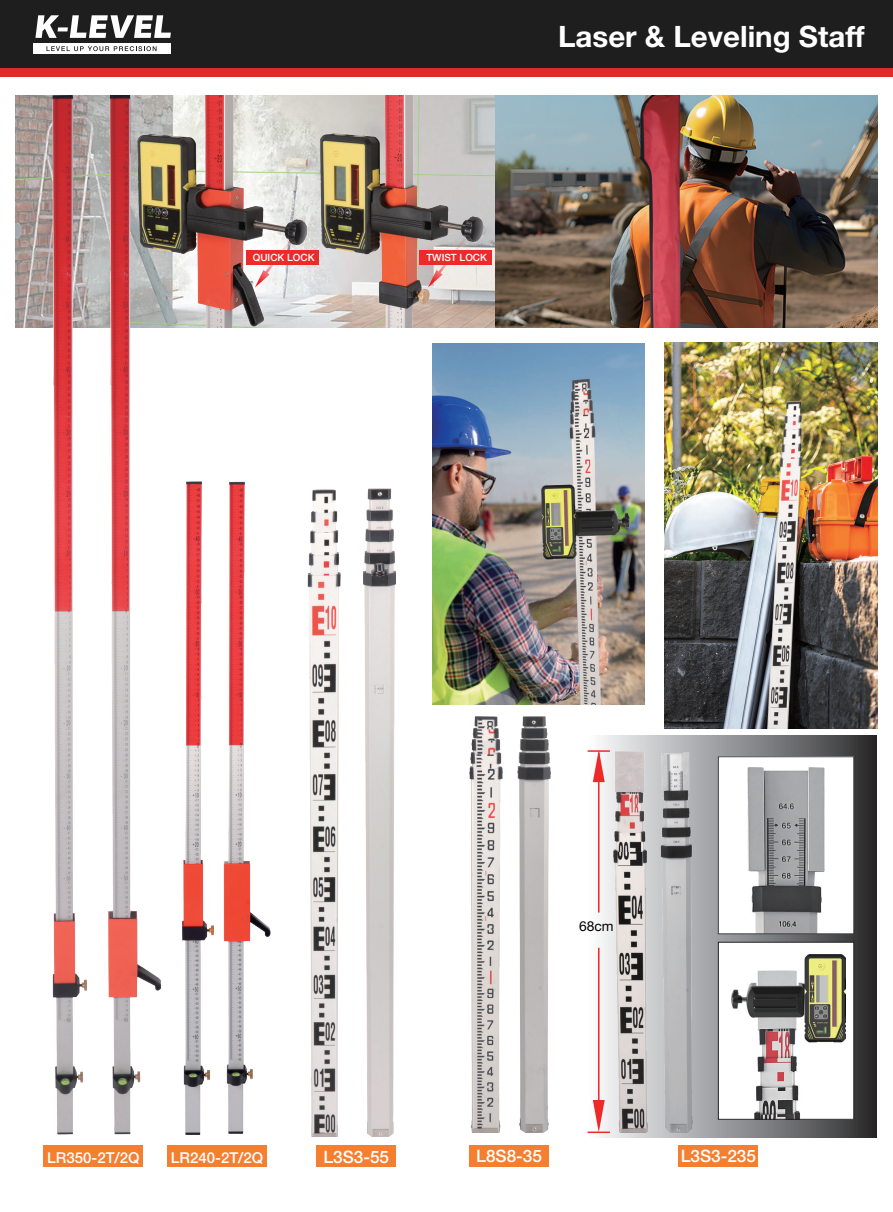
<style>
.page{position:relative;width:893px;height:1212px;background:#fff}
.page>*{position:absolute;margin:0;border:0;box-sizing:border-box;transform-origin:0 0}
.t1{font:700 29.55px "Helvetica Neue LT Pro";color:#fff}
.t2{font:500 17.1px "Helvetica Neue LT Pro";color:#fff}
.t3{font:500 15px "Helvetica Neue LT Pro";color:#fff}
.t4{font:13.8px "Helvetica Neue LT Pro";color:#030303}
.t5{font:500 10.05px "Helvetica Neue LT Pro";color:#fff}
</style>
<div class="page">
<div style="left:0;top:0;width:893px;height:69px;background:#1d1e1d"></div>
<div style="left:33px;top:43px;width:137px;height:11px;background:#fff"></div>
<svg style="left:35px;top:15px;width:136px;height:23px"></svg>
<svg style="left:46px;top:46px;width:111px;height:5px"></svg>
<div style="left:588px;top:736px;width:288px;height:401px;background:linear-gradient(to right,#fafbfd,#2e2f31)"></div>
<img style="left:15px;top:96px;width:481px;height:231px">
<div style="left:0;top:68px;width:893px;height:9px;background:#db2b2e"></div>
<div style="left:317px;top:1145px;width:79px;height:22px;background:#f47f30"></div>
<div style="left:167px;top:1145px;width:99px;height:22px;background:#f47f30"></div>
<div style="left:43px;top:1145px;width:100px;height:22px;background:#f47f30"></div>
<div style="left:469px;top:1145px;width:80px;height:22px;background:#f47f30"></div>
<img style="left:183px;top:482px;width:26px;height:653px">
<img style="left:209px;top:481px;width:62px;height:653px">
<img style="left:307px;top:489px;width:34px;height:647px">
<img style="left:363px;top:488px;width:32px;height:648px">
<img style="left:469px;top:716px;width:33px;height:416px">
<img style="left:517px;top:716px;width:33px;height:416px">
<div style="left:679px;top:1145px;width:79px;height:22px;background:#f47f30"></div>
<img style="left:496px;top:96px;width:382px;height:231px">
<div style="left:718px;top:757px;width:136px;height:177px;background:#fff"></div>
<img style="left:747px;top:767px;width:78px;height:165px">
<div style="left:718px;top:756px;width:136px;height:178px;border:1px solid #3f3f40"></div>
<div style="left:718px;top:942px;width:136px;height:177px;background:#fff"></div>
<img style="left:732px;top:955px;width:114px;height:162px">
<div style="left:718px;top:942px;width:136px;height:177px;border:1px solid #231f20"></div>
<img style="left:664px;top:343px;width:214px;height:385px">
<img style="left:433px;top:344px;width:212px;height:361px">
<img style="left:39px;top:96px;width:63px;height:1039px">
<img style="left:108px;top:95px;width:53px;height:1040px">
<img style="left:137px;top:96px;width:169px;height:231px">
<img style="left:312px;top:96px;width:172px;height:231px">
<img style="left:656px;top:752px;width:39px;height:380px">
<img style="left:613px;top:751px;width:34px;height:381px">
<svg style="left:255px;top:238px;width:38px;height:50px"></svg>
<div style="left:247px;top:250px;width:72px;height:15px;background:#ee2a28"></div>
<svg style="left:428px;top:238px;width:38px;height:50px"></svg>
<div style="left:420px;top:250px;width:72px;height:15px;background:#ee2a28"></div>
<hr style="left:588px;top:750px;width:22px;height:2px;background:#ee2928">
<hr style="left:598px;top:948px;width:1px;height:173px;background:#ee2928">
<hr style="left:598px;top:752px;width:1px;height:160px;background:#ee2928">
<hr style="left:588px;top:1131px;width:22px;height:2px;background:#ee2928">
<svg style="left:593px;top:750px;width:12px;height:32px"></svg>
<svg style="left:593px;top:1100px;width:12px;height:32px"></svg>
<h1 class="t1" style="left:558px;top:17px;width:308px">Laser &amp; Leveling Staff</h1>
<p class="t5" style="left:253px;top:252px;width:63px">QUICK LOCK</p>
<p class="t5" style="left:426px;top:252px;width:62px">TWIST LOCK</p>
<p class="t4" style="left:579px;top:918px;width:36px">68cm</p>
<p class="t3" style="left:47px;top:1148px;width:94px">LR350-2T/2Q</p>
<p class="t3" style="left:171px;top:1148px;width:94px">LR240-2T/2Q</p>
<p class="t2" style="left:323px;top:1147px;width:67px">L3S3-55</p>
<p class="t2" style="left:476px;top:1146px;width:67px">L8S8-35</p>
<p class="t2" style="left:681px;top:1146px;width:77px">L3S3-235</p>
</div>
